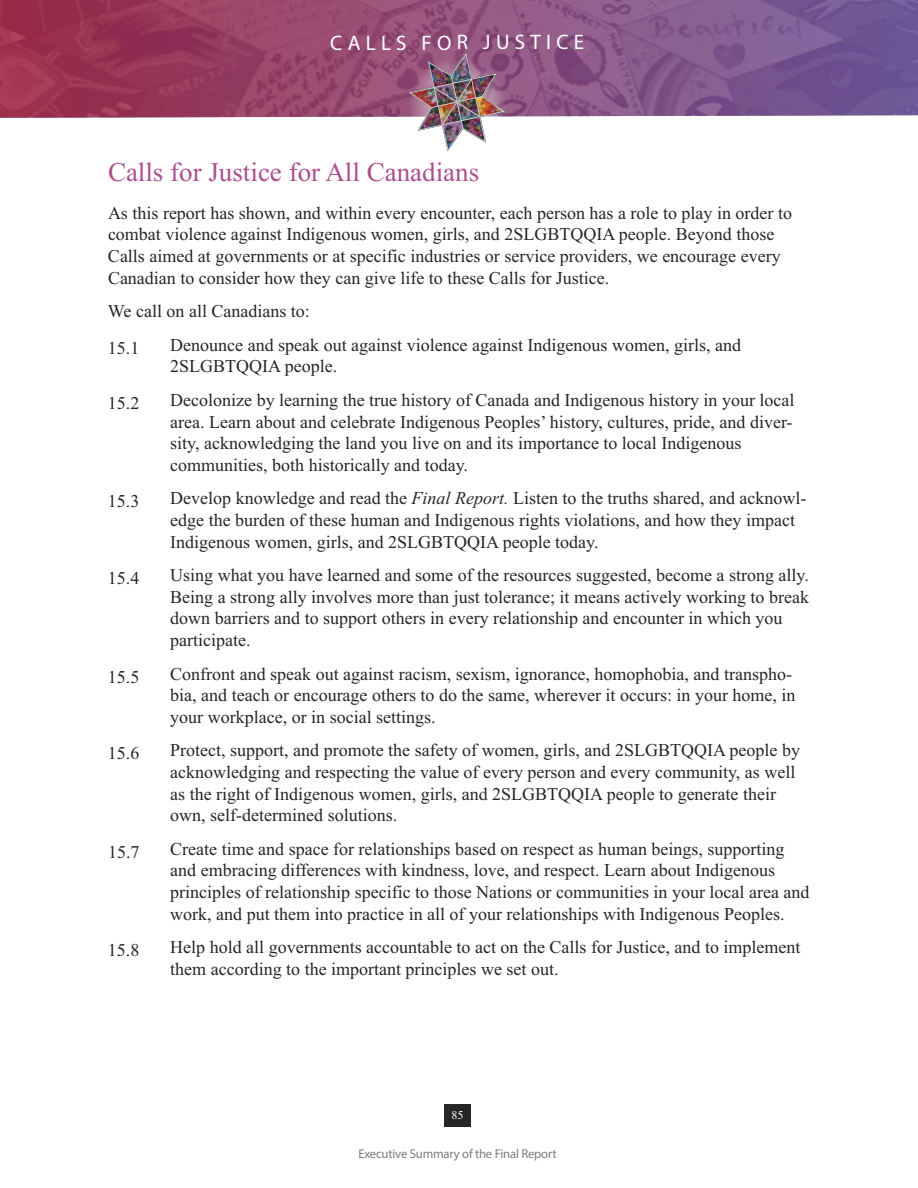
<style>
.page{position:relative;width:918px;height:1188px;background:#fff}
.page>*{position:absolute;margin:0;border:0;box-sizing:border-box;transform-origin:0 0}
.t1{font:27px "Times New Roman";color:#ac4f90}
.t2{font:21px "Myriad Pro";letter-spacing:.245em;color:#fff}
.t3{font:18px/21.6px "Times New Roman";color:#272526}
.t4{font:12.75px "Myriad Pro";letter-spacing:-.015em;color:#7d7c7d}
.t5{font:12px "Times New Roman";color:#fff}
.s1{font-style:italic}
</style>
<div class="page">
<svg style="left:0;top:0;width:918px;height:118px;background:#8c4d78"></svg>
<div style="left:444px;top:1104px;width:27px;height:23px;background:#272526"></div>
<div style="left:408px;top:57px;width:98px;height:98px;background:#fff"></div>
<img style="left:409px;top:52px;width:96px;height:100px">
<p class="t2" style="left:330px;top:35px;width:255px">CALLS FOR JUSTICE</p>
<h1 class="t1" style="left:108px;top:156px;width:373px">Calls for Justice for All Canadians</h1>
<p class="t3" style="left:108px;top:202px;width:686px">As this report has shown, and within every encounter, each person has a role to play in order to combat violence against Indigenous women, girls, and 2SLGBTQQIA people. Beyond those Calls aimed at governments or at specific industries or service providers, we encourage every Canadian to consider how they can give life to these Calls for Justice.</p>
<p class="t3" style="left:108px;top:293px;width:203px;line-height:36.6px">We call on all Canadians to:<br>15.1</p>
<p class="t3" style="left:170px;top:334px;width:572px">Denounce and speak out against violence against Indigenous women, girls, and<br>2SLGBTQQIA people.</p>
<p class="t3" style="left:108px;top:392px;width:33px">15.2</p>
<p class="t3" style="left:170px;top:389px;width:626px">Decolonize by learning the true history of Canada and Indigenous history in your local area. Learn about and celebrate Indigenous Peoples’ history, cultures, pride, and diver&shy;sity, acknowledging the land you live on and its importance to local Indigenous communities, both historically and today.</p>
<p class="t3" style="left:108px;top:490px;width:33px">15.3</p>
<p class="t3" style="left:170px;top:487px;width:638px">Develop knowledge and read the <span class="s1">Final Report.</span> Listen to the truths shared, and acknowl&shy;edge the burden of these human and Indigenous rights violations, and how they impact<br>Indigenous women, girls, and 2SLGBTQQIA people today.</p>
<p class="t3" style="left:108px;top:567px;width:33px">15.4</p>
<p class="t3" style="left:170px;top:564px;width:640px">Using what you have learned and some of the resources suggested, become a strong ally.<br>Being a strong ally involves more than just tolerance; it means actively working to break down barriers and to support others in every relationship and encounter in which you participate.</p>
<p class="t3" style="left:108px;top:666px;width:33px">15.5</p>
<p class="t3" style="left:170px;top:663px;width:627px">Confront and speak out against racism, sexism, ignorance, homophobia, and transpho&shy;bia, and teach or encourage others to do the same, wherever it occurs: in your home, in your workplace, or in social settings.</p>
<p class="t3" style="left:108px;top:742px;width:33px">15.6</p>
<p class="t3" style="left:170px;top:739px;width:631px">Protect, support, and promote the safety of women, girls, and 2SLGBTQQIA people by acknowledging and respecting the value of every person and every community, as well as the right of Indigenous women, girls, and 2SLGBTQQIA people to generate their own, self-determined solutions.</p>
<p class="t3" style="left:108px;top:841px;width:33px">15.7</p>
<p class="t3" style="left:170px;top:838px;width:641px">Create time and space for relationships based on respect as human beings, supporting and embracing differences with kindness, love, and respect. Learn about Indigenous principles of relationship specific to those Nations or communities in your local area and work, and put them into practice in all of your relationships with Indigenous Peoples.</p>
<p class="t3" style="left:108px;top:939px;width:33px">15.8</p>
<p class="t3" style="left:170px;top:936px;width:632px">Help hold all governments accountable to act on the Calls for Justice, and to implement them according to the important principles we set out.</p>
<p class="t5" style="left:451px;top:1107px;width:13px">85</p>
<p class="t4" style="left:358px;top:1149px;width:200px">Executive Summary of the Final Report</p>
</div>
